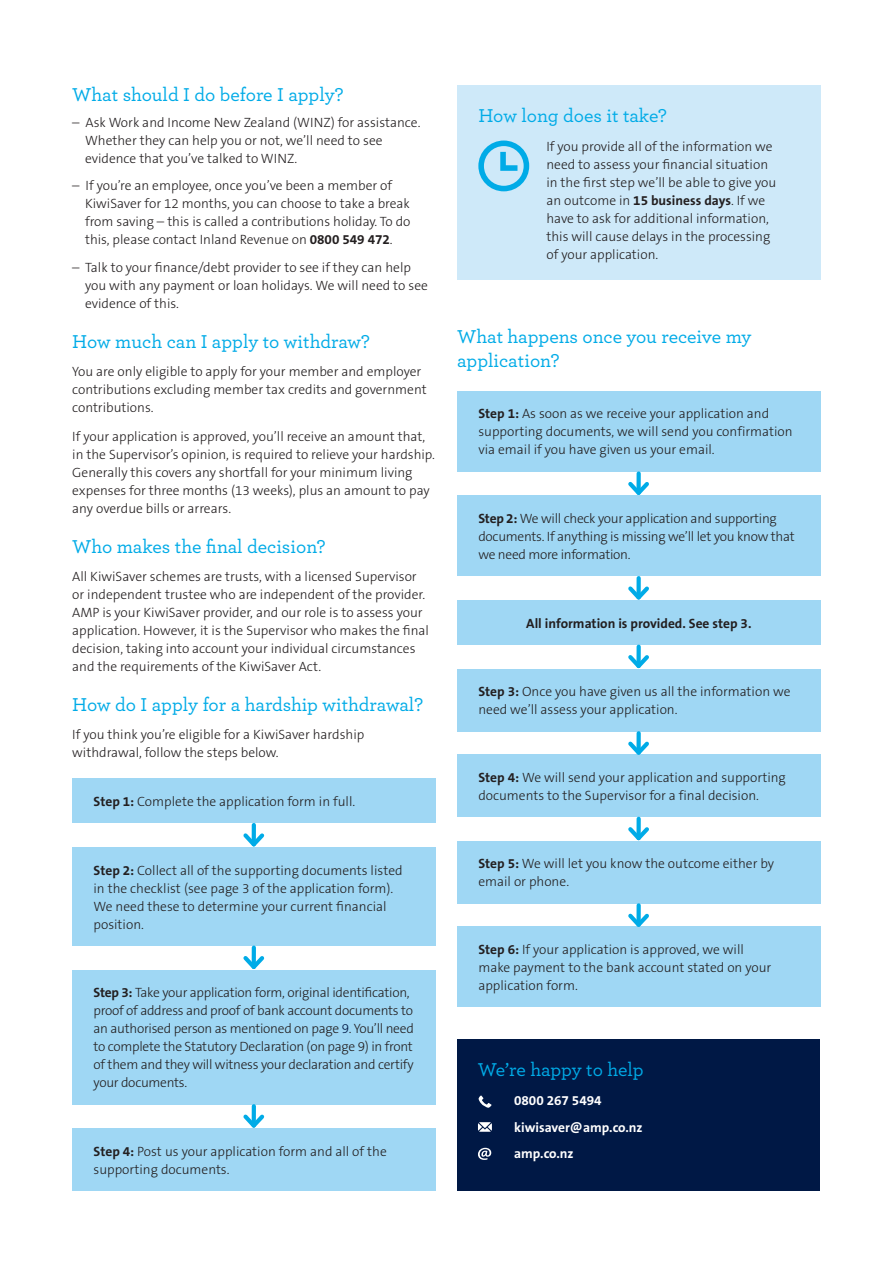
<style>
.page{position:relative;width:893px;height:1263px;background:#fff}
.page>*{position:absolute;margin:0;border:0;box-sizing:border-box;transform-origin:0 0}
.t1{font:500 19.5px/24px "Archer";letter-spacing:-.005em;color:#00abe7}
.t2{font:300 13.5px/18px "The Sans B3";color:#231f20}
.t3{font:300 13.5px/18px "The Sans B3";letter-spacing:-.02em;color:#231f20}
.Body{font:700 13.5px "The Sans B7";color:#fff}
.t4{font:700 13.5px "The Sans B7";color:#231f20}
.s1{font-family:"The Sans B7";font-weight:700}
.s2{color:#001845}
</style>
<div class="page">
<div style="left:457px;top:85px;width:364px;height:195px;background:#cee9f9"></div>
<div style="left:72px;top:779px;width:364px;height:44px;background:#9fd7f4"></div>
<div style="left:72px;top:847px;width:364px;height:98px;background:#9fd7f4"></div>
<div style="left:72px;top:970px;width:364px;height:134px;background:#9fd7f4"></div>
<div style="left:72px;top:1129px;width:364px;height:62px;background:#9fd7f4"></div>
<svg style="left:478px;top:141px;width:51px;height:50px"></svg>
<svg style="left:252px;top:825px;width:4px;height:4px"></svg>
<svg style="left:243px;top:829px;width:22px;height:18px"></svg>
<svg style="left:252px;top:947px;width:4px;height:5px"></svg>
<svg style="left:243px;top:952px;width:22px;height:17px"></svg>
<svg style="left:252px;top:1106px;width:4px;height:5px"></svg>
<svg style="left:240px;top:1111px;width:28px;height:18px"></svg>
<div style="left:457px;top:496px;width:364px;height:80px;background:#9fd7f4"></div>
<div style="left:457px;top:669px;width:364px;height:62px;background:#9fd7f4"></div>
<div style="left:457px;top:841px;width:364px;height:62px;background:#9fd7f4"></div>
<div style="left:457px;top:927px;width:364px;height:80px;background:#9fd7f4"></div>
<div style="left:457px;top:391px;width:364px;height:80px;background:#9fd7f4"></div>
<div style="left:457px;top:755px;width:364px;height:62px;background:#9fd7f4"></div>
<div style="left:636px;top:473px;width:5px;height:20px;background:#00abe7"></div>
<svg style="left:624px;top:478px;width:29px;height:18px"></svg>
<div style="left:636px;top:578px;width:5px;height:19px;background:#00abe7"></div>
<svg style="left:628px;top:583px;width:21px;height:17px"></svg>
<div style="left:457px;top:600px;width:364px;height:44px;background:#9fd7f4"></div>
<div style="left:636px;top:647px;width:5px;height:19px;background:#00abe7"></div>
<svg style="left:628px;top:651px;width:21px;height:18px"></svg>
<div style="left:636px;top:733px;width:5px;height:20px;background:#00abe7"></div>
<svg style="left:624px;top:738px;width:29px;height:17px"></svg>
<div style="left:636px;top:819px;width:5px;height:19px;background:#00abe7"></div>
<svg style="left:628px;top:823px;width:21px;height:18px"></svg>
<div style="left:636px;top:905px;width:5px;height:20px;background:#00abe7"></div>
<svg style="left:624px;top:910px;width:29px;height:17px"></svg>
<div style="left:457px;top:1039px;width:362px;height:152px;background:#001845"></div>
<svg style="left:478px;top:1095px;width:14px;height:13px"></svg>
<svg style="left:478px;top:1122px;width:14px;height:10px"></svg>
<svg style="left:478px;top:1148px;width:13px;height:12px"></svg>
<p class="t1" style="left:72px;top:81px;width:273px">What should I do before I apply?</p>
<p class="t2" style="left:85px;top:114px;width:337px;text-indent:-13px">– Ask Work and Income New Zealand (WINZ) for assistance.<br>Whether they can help you or not, we’ll need to see evidence that you’ve talked to WINZ.</p>
<p class="t2" style="left:85px;top:176px;width:327px;text-indent:-13px">– If you’re an employee, once you’ve been a member of KiwiSaver for 12 months, you can choose to take a break from saving – this is called a contributions holiday. To do this, please contact Inland Revenue on <span class="s1">0800 549 472</span>.</p>
<p class="t2" style="left:85px;top:259px;width:344px;text-indent:-13px">– Talk to your finance/debt provider to see if they can help you with any payment or loan holidays. We will need to see evidence of this.</p>
<p class="t1" style="left:72px;top:328px;width:299px">How much can I apply to withdraw?</p>
<p class="t2" style="left:72px;top:363px;width:356px">You are only eligible to apply for your member and employer contributions excluding member tax credits and government contributions.</p>
<p class="t2" style="left:72px;top:428px;width:364px">If your application is approved, you’ll receive an amount that, in the Supervisor’s opinion, is required to relieve your hardship.<br>Generally this covers any shortfall for your minimum living expenses for three months (13 weeks), plus an amount to pay any overdue bills or arrears.</p>
<p class="t1" style="left:72px;top:533px;width:255px">Who makes the final decision?</p>
<p class="t2" style="left:72px;top:568px;width:358px">All KiwiSaver schemes are trusts, with a licensed Supervisor or independent trustee who are independent of the provider.<br>AMP is your KiwiSaver provider, and our role is to assess your application. However, it is the Supervisor who makes the final decision, taking into account your individual circumstances and the requirements of the KiwiSaver Act.</p>
<p class="t1" style="left:72px;top:691px;width:352px">How do I apply for a hardship withdrawal?</p>
<p class="t2" style="left:72px;top:726px;width:294px">If you think you’re eligible for a KiwiSaver hardship withdrawal, follow the steps below.</p>
<p class="t2" style="left:94px;top:793px;width:263px"><span class="s1">Step 1:</span> Complete the application form in full.</p>
<p class="t2" style="left:94px;top:861px;width:311px"><span class="s1">Step 2:</span> Collect all of the supporting documents listed in the checklist (see page 3 of the application form).<br>We need these to determine your current financial position.</p>
<p class="t3" style="left:94px;top:984px;width:322px"><span class="s1">Step 3:</span> Take your application form, original identification, proof of address and proof of bank account documents to an authorised person as mentioned on page <span class="s2">9</span>. You’ll need to complete the Statutory Declaration (on page 9) in front of them and they will witness your declaration and certify your documents.</p>
<p class="t2" style="left:94px;top:1142px;width:295px"><span class="s1">Step 4:</span> Post us your application form and all of the supporting documents.</p>
<p class="t1" style="left:478px;top:102px;width:190px">How long does it take?</p>
<p class="t2" style="left:546px;top:137px;width:231px">If you provide all of the information we need to assess your financial situation in the first step we’ll be able to give you an outcome in <span class="s1">15 business days</span>. If we have to ask for additional information, this will cause delays in the processing of your application.</p>
<p class="t1" style="left:457px;top:323px;width:296px">What happens once you receive my application?</p>
<p class="t2" style="left:478px;top:405px;width:316px"><span class="s1">Step 1:</span> As soon as we receive your application and supporting documents, we will send you confirmation via email if you have given us your email.</p>
<p class="t3" style="left:478px;top:510px;width:318px"><span class="s1">Step 2:</span> We will check your application and supporting documents. If anything is missing we’ll let you know that we need more information.</p>
<p class="t4" style="left:526px;top:616px;width:227px">All information is provided. See step 3.</p>
<p class="t2" style="left:478px;top:683px;width:314px"><span class="s1">Step 3:</span> Once you have given us all the information we need we’ll assess your application.</p>
<p class="t2" style="left:478px;top:768px;width:309px"><span class="s1">Step 4:</span> We will send your application and supporting documents to the Supervisor for a final decision.</p>
<p class="t2" style="left:478px;top:855px;width:297px"><span class="s1">Step 5:</span> We will let you know the outcome either by email or phone.</p>
<p class="t2" style="left:478px;top:940px;width:294px"><span class="s1">Step 6:</span> If your application is approved, we will make payment to the bank account stated on your application form.</p>
<p class="t1" style="left:478px;top:1056px;width:167px">We’re happy to help</p>
<p class="Body" style="left:514px;top:1094px;width:89px">0800 267 5494</p>
<p class="Body" style="left:514px;top:1120px;width:130px">kiwisaver@amp.co.nz</p>
<p class="Body" style="left:514px;top:1146px;width:61px">amp.co.nz</p>
</div>
